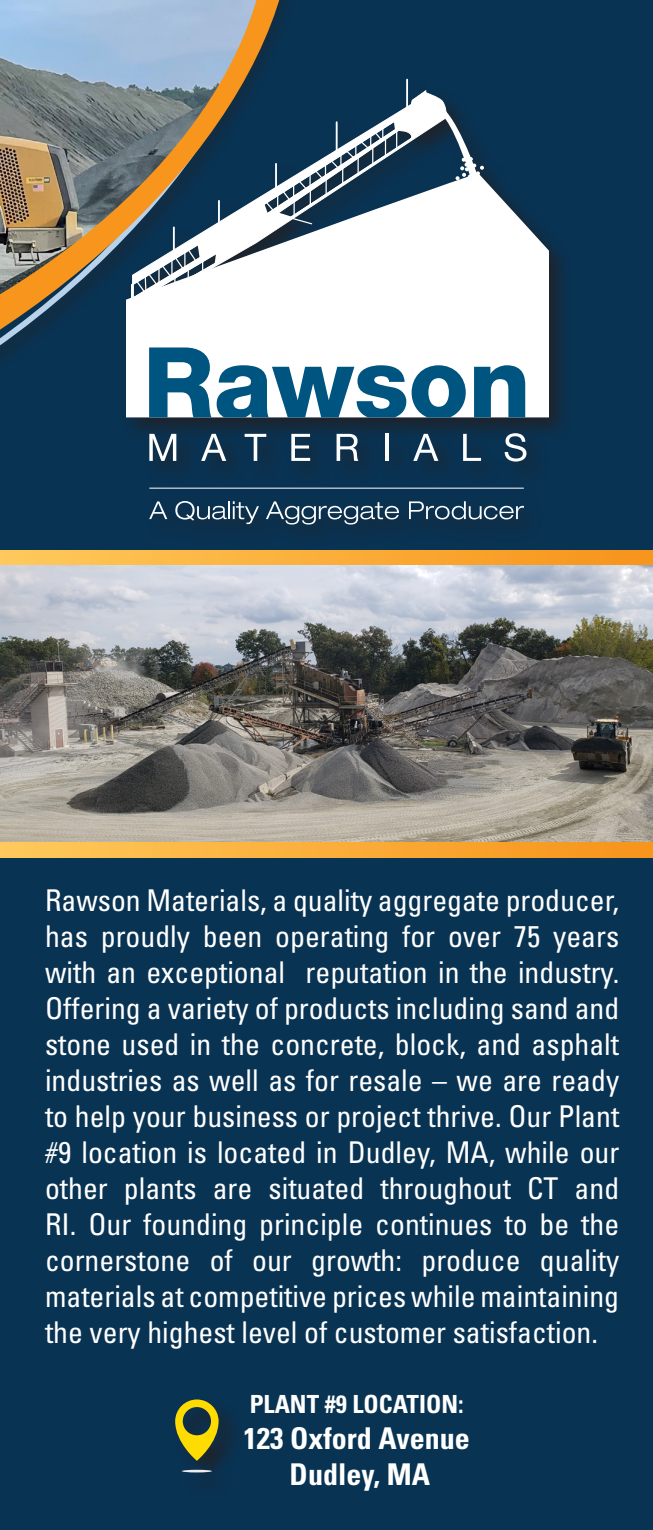
<style>
.page{position:relative;width:653px;height:1530px;background:#fff}
.page>*{position:absolute;margin:0;border:0;box-sizing:border-box;transform-origin:0 0}
.t1{font:condensed 30px/36px "Univers LT Std";color:#fff;text-align:justify}
.t2{font:700 condensed 30px "Univers LT Std";color:#fff}
.t3{font:700 condensed 25px "Univers LT Std";color:#fff}
</style>
<div class="page">
<div style="left:0;top:0;width:652px;height:1530px;background:#093353"></div>
<svg style="left:0;top:0;width:285px;height:358px"></svg>
<img style="left:0;top:565px;width:652px;height:278px">
<svg style="left:0;top:843px;width:652px;height:15px;background:#faae3a"></svg>
<svg style="left:0;top:550px;width:652px;height:15px;background:#faae3a"></svg>
<div style="left:122px;top:76px;width:450px;height:472px;background:#231f20;opacity:.75"></div>
<svg style="left:149px;top:434px;width:27px;height:27px"></svg>
<svg style="left:201px;top:434px;width:25px;height:27px"></svg>
<svg style="left:244px;top:434px;width:22px;height:27px"></svg>
<svg style="left:291px;top:434px;width:19px;height:27px"></svg>
<svg style="left:336px;top:434px;width:22px;height:27px"></svg>
<svg style="left:384px;top:434px;width:4px;height:27px"></svg>
<svg style="left:413px;top:434px;width:25px;height:27px"></svg>
<svg style="left:463px;top:434px;width:18px;height:27px"></svg>
<svg style="left:504px;top:433px;width:22px;height:29px"></svg>
<svg style="left:149px;top:501px;width:18px;height:18px"></svg>
<svg style="left:175px;top:501px;width:84px;height:23px"></svg>
<svg style="left:266px;top:501px;width:133px;height:24px"></svg>
<svg style="left:409px;top:501px;width:115px;height:18px"></svg>
<hr style="left:149px;top:488px;width:374px;height:1px;background:#fff">
<svg style="left:127px;top:172px;width:421px;height:245px;background:#e9ecef"></svg>
<svg style="left:130px;top:43px;width:298px;height:271px"></svg>
<div style="left:132px;top:181px;width:315px;height:134px;background:#fff"></div>
<svg style="left:132px;top:90px;width:294px;height:214px"></svg>
<svg style="left:393px;top:91px;width:91px;height:90px"></svg>
<svg style="left:149px;top:347px;width:316px;height:70px;background:#7fa9bf"></svg>
<svg style="left:474px;top:365px;width:51px;height:52px;background:#4a85a4"></svg>
<div style="left:173px;top:1397px;width:70px;height:100px;background:#231f20;opacity:.75"></div>
<svg style="left:175px;top:1399px;width:43px;height:62px"></svg>
<hr style="left:182px;top:1470px;width:30px;height:2px;background:#ededed;border-radius:50%">
<p class="t1" style="left:45px;top:882px;width:575px">Rawson Materials, a quality aggregate producer, has proudly been operating for over 75 years with an exceptional reputation in the industry.<br>Offering a variety of products including sand and stone used in the concrete, block, and asphalt industries as well as for resale – we are ready to help your business or project thrive. Our Plant #9 location is located in Dudley, MA, while our other plants are situated throughout CT and RI. Our founding principle continues to be the cornerstone of our growth: produce quality materials at competitive prices while maintaining the very highest level of customer satisfaction.</p>
<p class="t3" style="left:249px;top:1389px;width:215px">PLANT #9 LOCATION:</p>
<p class="t2" style="left:243px;top:1420px;width:228px">123 Oxford Avenue</p>
<p class="t2" style="left:289px;top:1456px;width:142px">Dudley, MA</p>
</div>
